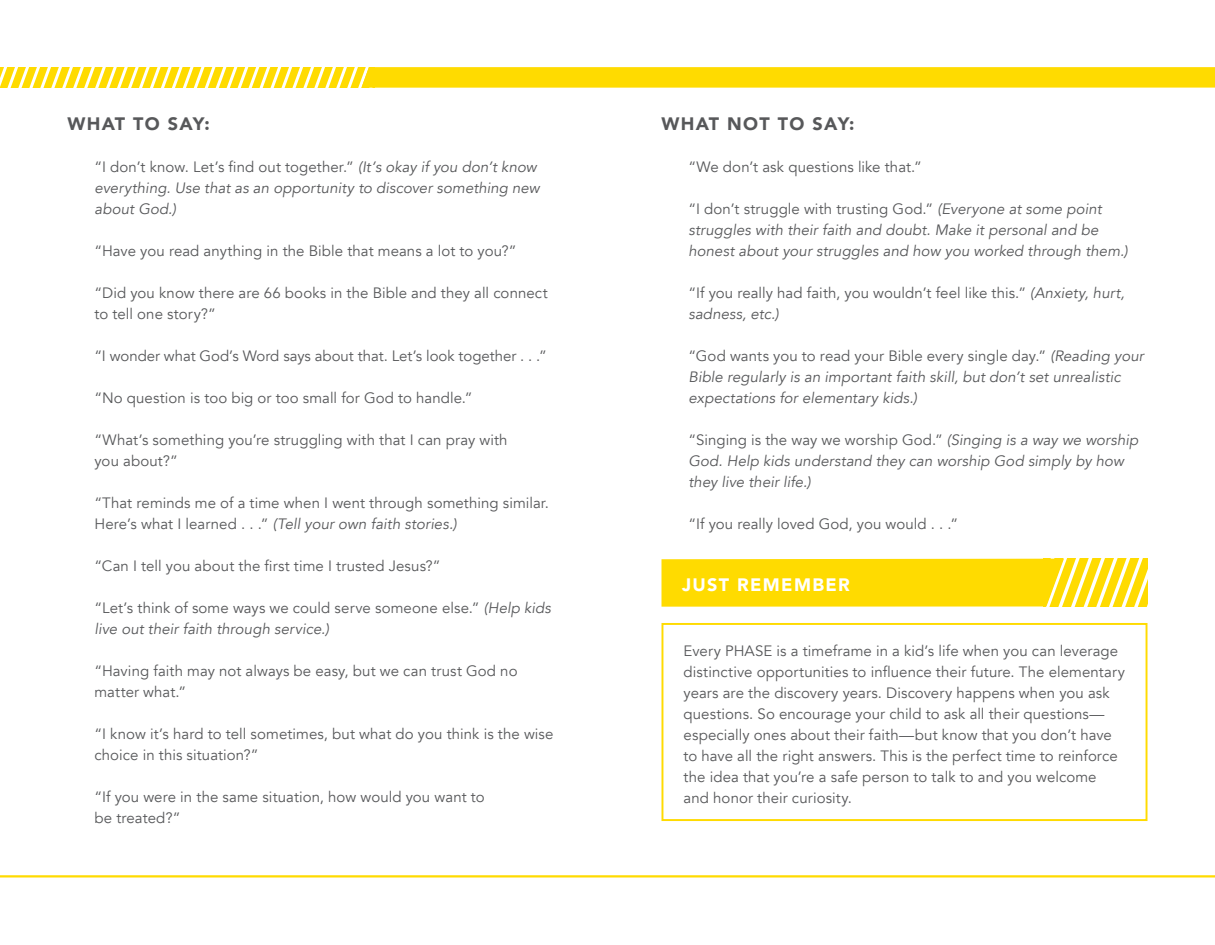
<style>
.page{position:relative;width:1215px;height:945px;background:#fff}
.page>*{position:absolute;margin:0;border:0;box-sizing:border-box;transform-origin:0 0}
.t1{font:900 18px "Avenir";letter-spacing:.075em;color:#57585a}
.t2{font:900 18px "Avenir";letter-spacing:.075em;color:#fff}
.t3{font:15px/21px "Avenir";letter-spacing:.005em;color:#57585a}
.t4{font:italic 15px/21px "Avenir";letter-spacing:.005em;color:#57585a}
.s1{font-style:normal}
.s2{font-style:italic}
</style>
<div class="page">
<hr style="left:0;top:875px;width:1215px;height:2px;background:#ffdb00">
<svg style="left:0;top:67px;width:1215px;height:21px;background:#ffde1a"></svg>
<div style="left:661px;top:623px;width:486px;height:198px;border:2px solid #ffdb00"></div>
<svg style="left:662px;top:559px;width:485px;height:48px;background:#ffdd10"></svg>
<p class="t1" style="left:68px;top:116px;width:144px">WHAT TO SAY:</p>
<p class="t4" style="left:94px;top:158px;width:447px"><span class="s1">“I don’t know. Let’s find out together.”</span> (It’s okay if you don’t know everything. Use that as an opportunity to discover something new about God.)</p>
<p class="t3" style="left:94px;top:241px;width:424px">“Have you read anything in the Bible that means a lot to you?”</p>
<p class="t3" style="left:94px;top:284px;width:455px">“Did you know there are 66 books in the Bible and they all connect to tell one story?”</p>
<p class="t3" style="left:94px;top:346px;width:454px">“I wonder what God’s Word says about that. Let’s look together . . .”</p>
<p class="t3" style="left:94px;top:388px;width:380px">“No question is too big or too small for God to handle.”</p>
<p class="t3" style="left:94px;top:431px;width:415px">“What’s something you’re struggling with that I can pray with you about?”</p>
<p class="t3" style="left:94px;top:494px;width:456px">“That reminds me of a time when I went through something similar.<br>Here’s what I learned . . .” <span class="s2">(Tell your own faith stories.)</span></p>
<p class="t3" style="left:94px;top:556px;width:348px">“Can I tell you about the first time I trusted Jesus?”</p>
<p class="t3" style="left:94px;top:598px;width:458px">“Let’s think of some ways we could serve someone else.” <span class="s2">(Help kids live out their faith through service.)</span></p>
<p class="t3" style="left:94px;top:662px;width:425px">“Having faith may not always be easy, but we can trust God no matter what.”</p>
<p class="t3" style="left:94px;top:725px;width:461px">“I know it’s hard to tell sometimes, but what do you think is the wise choice in this situation?”</p>
<p class="t3" style="left:94px;top:788px;width:392px">“If you were in the same situation, how would you want to be treated?”</p>
<p class="t1" style="left:662px;top:116px;width:194px">WHAT NOT TO SAY:</p>
<p class="t3" style="left:688px;top:157px;width:235px">“We don’t ask questions like that.”</p>
<p class="t4" style="left:688px;top:200px;width:441px"><span class="s1">“I don’t struggle with trusting God.”</span> (Everyone at some point struggles with their faith and doubt. Make it personal and be honest about your struggles and how you worked through them.)</p>
<p class="t3" style="left:688px;top:283px;width:438px">“If you really had faith, you wouldn’t feel like this.” <span class="s2">(Anxiety, hurt, sadness, etc.)</span></p>
<p class="t4" style="left:688px;top:347px;width:457px"><span class="s1">“God wants you to read your Bible every single day.”</span> (Reading your<br>Bible regularly is an important faith skill, but don’t set unrealistic expectations for elementary kids.)</p>
<p class="t4" style="left:688px;top:431px;width:451px"><span class="s1">“Singing is the way we worship God.”</span> (Singing is a way we worship<br>God. Help kids understand they can worship God simply by how they live their life.)</p>
<p class="t3" style="left:688px;top:514px;width:271px">“If you really loved God, you would . . .”</p>
<p class="t2" style="left:682px;top:577px;width:169px">JUST REMEMBER</p>
<p class="t3" style="left:684px;top:642px;width:443px">Every PHASE is a timeframe in a kid’s life when you can leverage distinctive opportunities to influence their future. The elementary years are the discovery years. Discovery happens when you ask questions. So encourage your child to ask all their questions— especially ones about their faith—but know that you don’t have to have all the right answers. This is the perfect time to reinforce the idea that you’re a safe person to talk to and you welcome and honor their curiosity.</p>
</div>
